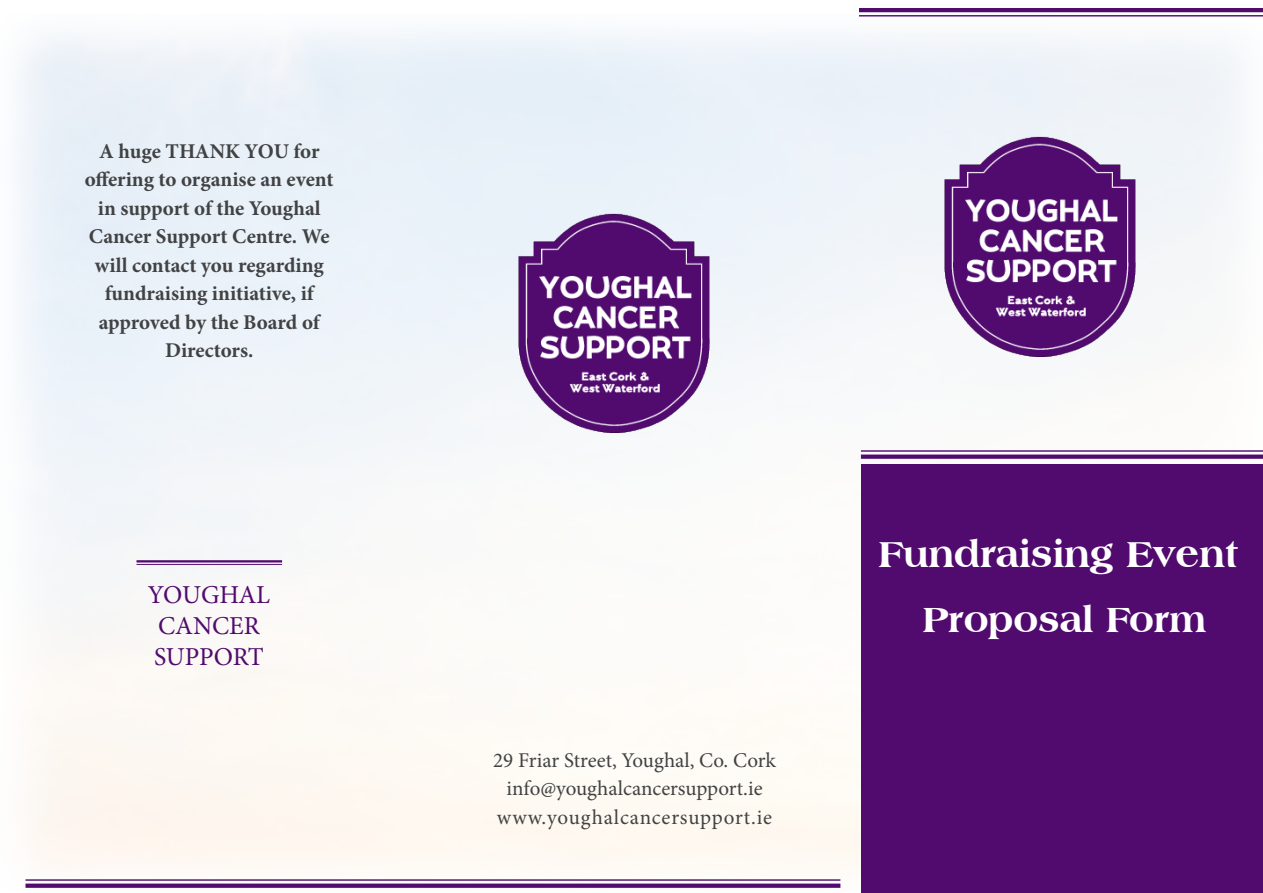
<style>
.page{position:relative;width:1263px;height:893px;background:#fff}
.page>*{position:absolute;margin:0;border:0;box-sizing:border-box;transform-origin:0 0}
.t1{font:800 38.7px "Americana BT";color:#fff}
.t2{font:800 37.5px "Americana BT";color:#fff}
.t3{font:25.8px/30.9px "Minion Pro";color:#510b6e}
.t4{font:700 21px "Minion Pro";letter-spacing:-.005em;color:#414243}
.t5{font:21px "Minion Pro";letter-spacing:.005em;color:#414243}
.t6{font:21px "Minion Pro";letter-spacing:.04em;color:#414243}
</style>
<div class="page">
<img style="left:18px;top:31px;width:1245px;height:857px">
<div style="left:861px;top:465px;width:402px;height:428px;background:#510b6e"></div>
<img style="left:926px;top:129px;width:236px;height:242px">
<img style="left:500px;top:206px;width:237px;height:242px">
<hr style="left:136px;top:560px;width:146px;height:2px;background:#510b6e">
<hr style="left:136px;top:564px;width:146px;height:1px;background:#510b6e">
<hr style="left:861px;top:450px;width:402px;height:2px;background:#510b6e">
<svg style="left:861px;top:455px;width:402px;height:4px;background:#591674"></svg>
<hr style="left:26px;top:879px;width:814px;height:2px;background:#510b6e">
<svg style="left:26px;top:884px;width:814px;height:4px;background:#571473"></svg>
<hr style="left:859px;top:8px;width:404px;height:4px;background:#510b6e">
<hr style="left:859px;top:15px;width:404px;height:2px;background:#510b6e">
<p class="t4" style="left:99px;top:136px;width:222px">A huge THANK YOU for</p>
<p class="t4" style="left:85px;top:165px;width:250px">offering to organise an event</p>
<p class="t4" style="left:98px;top:193px;width:224px">in support of the Youghal</p>
<p class="t4" style="left:89px;top:222px;width:242px">Cancer Support Centre. We</p>
<p class="t4" style="left:95px;top:250px;width:230px">will contact you regarding</p>
<p class="t4" style="left:105px;top:279px;width:211px">fundraising initiative, if</p>
<p class="t4" style="left:99px;top:307px;width:222px">approved by the Board of</p>
<p class="t4" style="left:165px;top:336px;width:90px">Directors.</p>
<p class="t3" style="left:148px;top:580px;width:124px">YOUGHAL<br>CANCER<br>SUPPORT</p>
<p class="t5" style="left:493px;top:746px;width:284px">29 Friar Street, Youghal, Co. Cork</p>
<p class="t5" style="left:506px;top:775px;width:258px">info@youghalcancersupport.ie</p>
<p class="t6" style="left:497px;top:803px;width:277px">www.youghalcancersupport.ie</p>
<p class="t1" style="left:878px;top:531px;width:361px">Fundraising Event</p>
<p class="t2" style="left:923px;top:597px;width:286px">Proposal Form</p>
</div>
